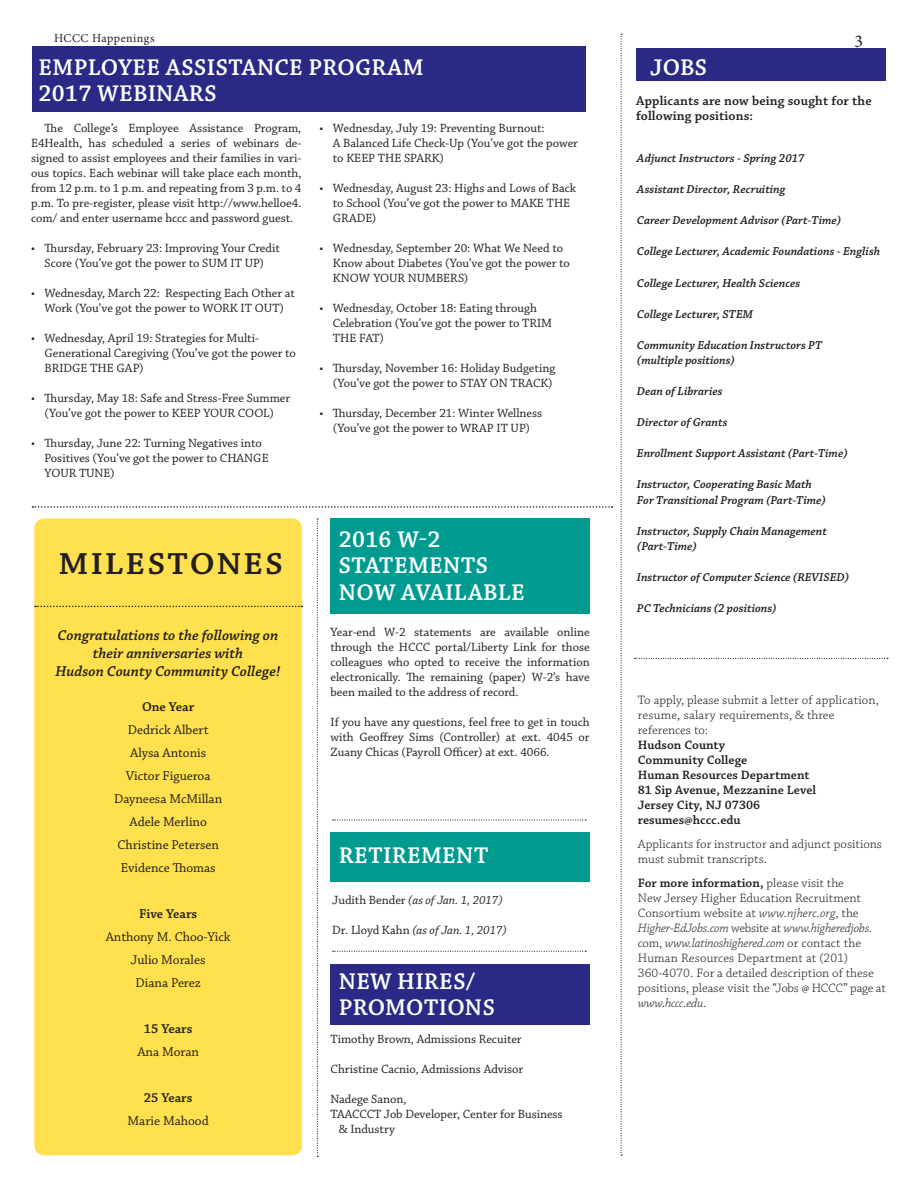
<style>
.page{position:relative;width:918px;height:1188px;background:#fff}
.page>*{position:absolute;margin:0;border:0;box-sizing:border-box;transform-origin:0 0}
.t1{font:600 32.1px "Chaparral Pro";letter-spacing:.06em;color:#231f20;scale:1.08 1}
.t2{font:600 24px/26.1px "Chaparral Pro";letter-spacing:.01em;color:#fff}
.t3{font:18px "Minion Pro";color:#231f20}
.t4{font:15px/18.3px "Chaparral Pro Semibold It Capt";color:#231f20;text-align:center}
.t5{font:13.5px/23px "Chaparral Pro";letter-spacing:-.005em;color:#231f20;text-align:center}
.t6{font:600 13.5px/15px "Chaparral Pro";letter-spacing:.01em;color:#231f20}
.t7{font:12.75px/15px "Chaparral Pro Light Capt";color:#231f20}
.t8{font:12.75px/15px "Chaparral Pro Semibold Capt";color:#231f20}
.t9{font:12.75px/15px "Chaparral Pro Light It Capt";letter-spacing:-.02em;color:#231f20}
.t10{font:12.6px/15px "Chaparral Pro";letter-spacing:-.005em;color:#231f20}
.t11{font:italic 12.6px "Chaparral Pro";letter-spacing:-.005em;color:#231f20}
.t12{font:12px/15.5px "Chaparral Pro Semibold It Capt";color:#231f20}
.t13{font:12px "Minion Pro";letter-spacing:.04em;color:#231f20}
.s1{font-style:normal}
.s2{font-family:"Chaparral Pro Light Capt"}
.s3{font-family:"Chaparral Pro Light It Capt"}
</style>
<div class="page">
<div style="left:636px;top:49px;width:250px;height:32px;background:#2a2a86"></div>
<svg style="left:635px;top:658px;width:253px;height:1px"></svg>
<svg style="left:333px;top:819px;width:253px;height:2px"></svg>
<svg style="left:333px;top:951px;width:253px;height:1px"></svg>
<svg style="left:621px;top:34px;width:1px;height:1122px"></svg>
<div style="left:34px;top:518px;width:268px;height:637px;background:#ffe04e;border-radius:10px"></div>
<svg style="left:35px;top:606px;width:267px;height:1px"></svg>
<div style="left:32px;top:46px;width:554px;height:66px;background:#2a2a86"></div>
<svg style="left:32px;top:506px;width:581px;height:2px"></svg>
<div style="left:330px;top:964px;width:260px;height:60px;background:#2a2a86"></div>
<div style="left:330px;top:833px;width:260px;height:49px;background:#009b90"></div>
<div style="left:330px;top:518px;width:260px;height:95px;background:#009b90"></div>
<svg style="left:317px;top:518px;width:1px;height:639px"></svg>
<p class="t13" style="left:54px;top:31px;width:102px">HCCC Happenings</p>
<h3 class="t3" style="left:855px;top:30px;width:10px">3</h3>
<h2 class="t2" style="left:650px;top:55px;width:58px">JOBS</h2>
<p class="t6" style="left:636px;top:94px;width:237px">Applicants are now being sought for the following positions:</p>
<h2 class="t2" style="left:39px;top:55px;width:386px">EMPLOYEE ASSISTANCE PROGRAM<br>2017 WEBINARS</h2>
<p class="t10" style="left:333px;top:121px;width:247px;text-indent:-13px">• Wednesday, July 19: Preventing Burnout:<br>A Balanced Life Check-Up (You’ve got the power to KEEP THE SPARK)</p>
<p class="t10" style="left:333px;top:181px;width:245px;text-indent:-13px">• Wednesday, August 23: Highs and Lows of Back to School (You’ve got the power to MAKE THE<br>GRADE)</p>
<p class="t10" style="left:333px;top:241px;width:238px;text-indent:-13px">• Wednesday, September 20: What We Need to<br>Know about Diabetes (You’ve got the power to<br>KNOW YOUR NUMBERS)</p>
<p class="t10" style="left:333px;top:301px;width:221px;text-indent:-13px">• Wednesday, October 18: Eating through<br>Celebration (You’ve got the power to TRIM<br>THE FAT)</p>
<p class="t10" style="left:319px;top:361px;width:237px;text-align:right">• Thursday, November 16: Holiday Budgeting (You’ve got the power to STAY ON TRACK)</p>
<p class="t10" style="left:319px;top:406px;width:224px;text-align:center">• Thursday, December 21: Winter Wellness (You’ve got the power to WRAP IT UP)</p>
<p class="t10" style="left:31px;top:121px;width:272px;text-align:justify;text-indent:13px">The College’s Employee Assistance Program, E4Health, has scheduled a series of webinars de&shy;signed to assist employees and their families in vari&shy;ous topics. Each webinar will take place each month, from 12 p.m. to 1 p.m. and repeating from 3 p.m. to 4 p.m. To pre-register, please visit http://www.helloe4. com/ and enter username hccc and password guest.</p>
<p class="t10" style="left:31px;top:241px;width:250px;text-align:center">• Thursday, February 23: Improving Your Credit<br>Score (You’ve got the power to SUM IT UP)</p>
<p class="t10" style="left:31px;top:286px;width:265px;text-align:center">• Wednesday, March 22: Respecting Each Other at<br>Work (You’ve got the power to WORK IT OUT)</p>
<p class="t10" style="left:45px;top:331px;width:253px;text-indent:-13px">• Wednesday, April 19: Strategies for Multi-<br>Generational Caregiving (You’ve got the power to<br>BRIDGE THE GAP)</p>
<p class="t10" style="left:31px;top:391px;width:261px;text-align:center">• Thursday, May 18: Safe and Stress-Free Summer (You’ve got the power to KEEP YOUR COOL)</p>
<p class="t10" style="left:45px;top:436px;width:226px;text-indent:-13px">• Thursday, June 22: Turning Negatives into<br>Positives (You’ve got the power to CHANGE<br>YOUR TUNE)</p>
<p class="t12" style="left:637px;top:151px;width:169px">Adjunct Instructors - Spring 2017</p>
<p class="t12" style="left:637px;top:182px;width:150px">Assistant Director, Recruiting</p>
<p class="t12" style="left:637px;top:213px;width:206px">Career Development Advisor (Part-Time)</p>
<p class="t12" style="left:637px;top:244px;width:245px">College Lecturer, Academic Foundations - English</p>
<p class="t12" style="left:637px;top:275px;width:165px">College Lecturer, Health Sciences</p>
<p class="t12" style="left:637px;top:306px;width:118px">College Lecturer, STEM</p>
<p class="t12" style="left:637px;top:337px;width:187px">Community Education Instructors PT (multiple positions)</p>
<p class="t12" style="left:637px;top:384px;width:87px">Dean of Libraries</p>
<p class="t12" style="left:637px;top:415px;width:92px">Director of Grants</p>
<p class="t12" style="left:637px;top:446px;width:212px">Enrollment Support Assistant (Part-Time)</p>
<p class="t12" style="left:637px;top:477px;width:190px">Instructor, Cooperating Basic Math<br>For Transitional Program (Part-Time)</p>
<p class="t12" style="left:637px;top:524px;width:192px">Instructor, Supply Chain Management (Part-Time)</p>
<p class="t12" style="left:637px;top:570px;width:214px">Instructor of Computer Science (REVISED)</p>
<p class="t12" style="left:637px;top:601px;width:141px">PC Technicians (2 positions)</p>
<h2 class="t2" style="left:339px;top:528px;width:187px">2016 W-2<br>STATEMENTS<br>NOW AVAILABLE</h2>
<h1 class="t1" style="left:59px;top:546px;width:210px">MILESTONES</h1>
<p class="t4" style="left:56px;top:626px;width:226px">Congratulations to the following on their anniversaries with<br>Hudson County Community College!</p>
<p class="t6" style="left:142px;top:699px;width:54px">One Year</p>
<p class="t5" style="left:114px;top:718px;width:110px">Dedrick Albert<br>Alysa Antonis<br>Victor Figueroa<br>Dayneesa McMillan<br>Adele Merlino<br>Christine Petersen<br>Evidence Thomas</p>
<p class="t6" style="left:139px;top:906px;width:59px">Five Years</p>
<p class="t5" style="left:106px;top:925px;width:126px">Anthony M. Choo-Yick<br>Julio Morales<br>Diana Perez</p>
<p class="t6" style="left:144px;top:1021px;width:50px">15 Years</p>
<p class="t5" style="left:137px;top:1040px;width:63px">Ana Moran</p>
<p class="t6" style="left:144px;top:1090px;width:50px">25 Years</p>
<p class="t5" style="left:128px;top:1110px;width:83px">Marie Mahood</p>
<p class="t10" style="left:330px;top:625px;width:261px;text-align:justify">Year-end W-2 statements are available online through the HCCC portal/Liberty Link for those colleagues who opted to receive the information electronically. The remaining (paper) W-2’s have been mailed to the address of record.</p>
<p class="t10" style="left:330px;top:715px;width:261px;text-align:justify">If you have any questions, feel free to get in touch with Geoffrey Sims (Controller) at ext. 4045 or Zuany Chicas (Payroll Officer) at ext. 4066.</p>
<h2 class="t2" style="left:339px;top:843px;width:151px">RETIREMENT</h2>
<p class="t11" style="left:332px;top:893px;width:172px"><span class="s1">Judith Bender</span> (as of Jan. 1, 2017)</p>
<p class="t11" style="left:332px;top:923px;width:176px"><span class="s1">Dr. Lloyd Kahn</span> (as of Jan. 1, 2017)</p>
<h2 class="t2" style="left:339px;top:969px;width:158px">NEW HIRES/<br>PROMOTIONS</h2>
<p class="t10" style="left:330px;top:1032px;width:193px">Timothy Brown, Admissions Recuiter</p>
<p class="t10" style="left:330px;top:1062px;width:194px">Christine Cacnio, Admissions Advisor</p>
<p class="t10" style="left:330px;top:1092px;width:78px">Nadege Sanon,</p>
<p class="t10" style="left:330px;top:1107px;width:234px">TAACCCT Job Developer, Center for Business</p>
<p class="t10" style="left:339px;top:1122px;width:58px">&amp; Industry</p>
<p class="t7" style="left:638px;top:693px;width:243px">To apply, please submit a letter of application, resume, salary requirements, &amp; three references to:</p>
<p class="t8" style="left:638px;top:738px;width:180px">Hudson County<br>Community College<br>Human Resources Department<br>81 Sip Avenue, Mezzanine Level<br>Jersey City, NJ 07306 resumes@hccc.edu</p>
<p class="t7" style="left:638px;top:837px;width:246px">Applicants for instructor and adjunct positions must submit transcripts.</p>
<p class="t8" style="left:638px;top:876px;width:208px">For more information, <span class="s2">please visit the</span></p>
<p class="t7" style="left:638px;top:891px;width:225px">New Jersey Higher Education Recruitment<br>Consortium website at <span class="s3">www.njherc.org</span>, the</p>
<p class="t9" style="left:638px;top:921px;width:236px">Higher-EdJobs.com <span class="s2">website at</span> www.higheredjobs. <span class="s2">com,</span> www.latinoshighered.com <span class="s2">or contact the</span></p>
<p class="t7" style="left:638px;top:951px;width:250px">Human Resources Department at (201)<br>360-4070. For a detailed description of these positions, please visit the “Jobs @ HCCC” page at</p>
<p class="t9" style="left:638px;top:996px;width:70px">www.hccc.edu<span class="s2">.</span></p>
</div>
